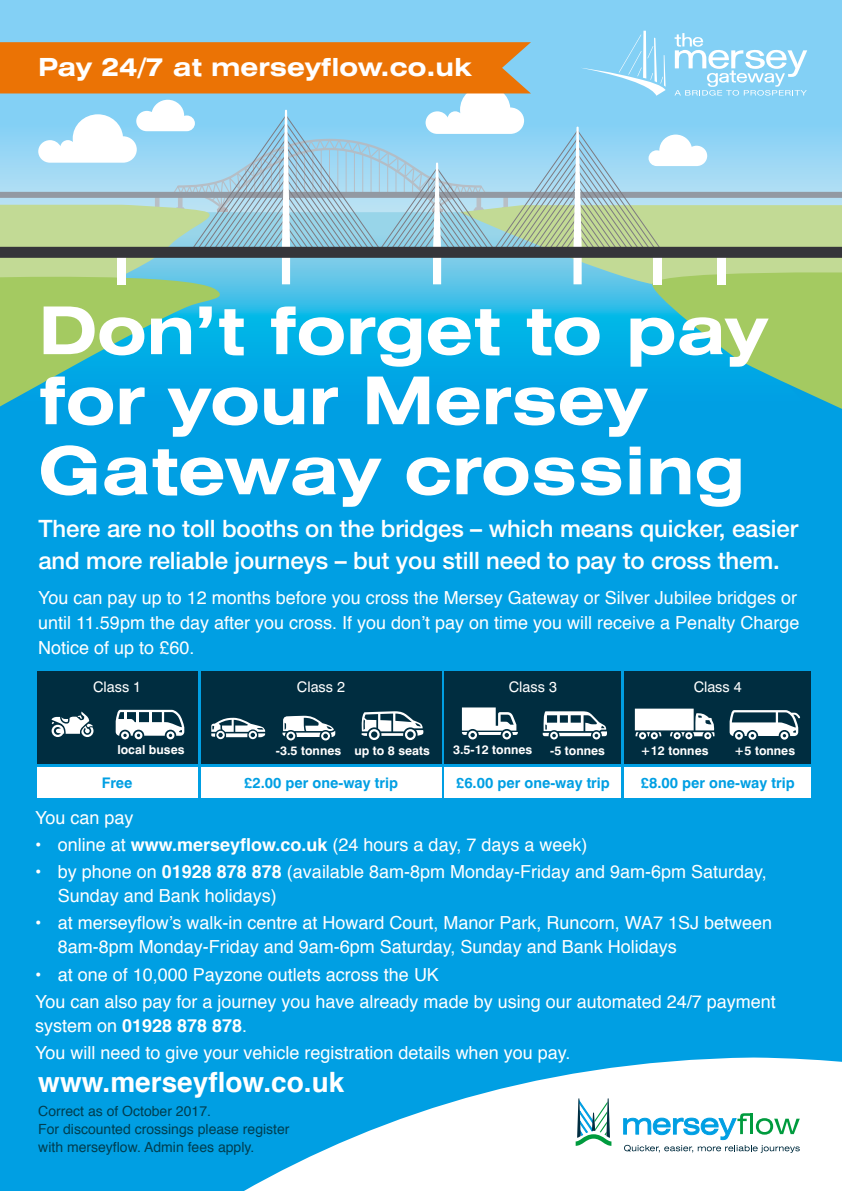
<style>
.page{position:relative;width:842px;height:1191px;background:#009fe3}
.page>*{position:absolute;margin:0;border:0;box-sizing:border-box;transform-origin:0 0}
.t1{font:700 expanded 66px/70px "Swiss 721 BT";color:#fff}
.t2{font:700 28px "Helvetica";color:#fff}
.t3{font:700 expanded 25px "Swiss 721 BT";color:#fff}
.t4{font:500 24px/32px "Helvetica Neue";letter-spacing:-.005em;color:#fff}
.t5{font:18px/25px "Helvetica";color:#fff}
.t6{font:700 14.6px "Swiss 721 BT";color:#009fe3}
.t7{font:14.6px "Swiss 721 BT";color:#fff}
.t8{font:14px/18px "Helvetica";color:#003e50}
.t9{font:700 12.4px "Swiss 721 BT";color:#fff}
.s1{font-weight:700}
</style>
<div class="page">
<div style="left:0;top:0;width:842px;height:213px;background:#83d0f5"></div>
<svg style="left:244px;top:1057px;width:598px;height:134px;fill:#fff"></svg>
<svg style="left:576px;top:1098px;width:35px;height:47px;background:#a6cec9"></svg>
<svg style="left:623px;top:1113px;width:177px;height:39px;background:#bce0e5"></svg>
<svg style="left:0;top:31px;width:842px;height:378px"></svg>
<div style="left:37px;top:671px;width:160px;height:93px;background:#002d40"></div>
<svg style="left:52px;top:711px;width:42px;height:26px"></svg>
<div style="left:201px;top:671px;width:240px;height:93px;background:#002d40"></div>
<svg style="left:211px;top:717px;width:54px;height:22px"></svg>
<svg style="left:282px;top:716px;width:53px;height:24px"></svg>
<svg style="left:361px;top:711px;width:62px;height:29px"></svg>
<div style="left:445px;top:671px;width:176px;height:93px;background:#002d40"></div>
<svg style="left:461px;top:707px;width:57px;height:32px"></svg>
<svg style="left:543px;top:711px;width:64px;height:28px"></svg>
<div style="left:624px;top:671px;width:187px;height:93px;background:#002d40"></div>
<div style="left:37px;top:767px;width:160px;height:30px;background:#fff"></div>
<div style="left:201px;top:767px;width:240px;height:30px;background:#fff"></div>
<div style="left:445px;top:767px;width:176px;height:30px;background:#fff"></div>
<div style="left:624px;top:767px;width:187px;height:30px;background:#fff"></div>
<svg style="left:635px;top:708px;width:80px;height:31px"></svg>
<svg style="left:730px;top:710px;width:70px;height:29px"></svg>
<svg style="left:116px;top:710px;width:68px;height:29px"></svg>
<h3 class="t3" style="left:38px;top:52px;width:435px">Pay 24/7 at merseyflow.co.uk</h3>
<h1 class="t1" style="left:38px;top:295px;width:731px">Don’t forget to pay for your Mersey<br>Gateway crossing</h1>
<h3 class="t4" style="left:38px;top:512px;width:761px">There are no toll booths on the bridges – which means quicker, easier and more reliable journeys – but you still need to pay to cross them.</h3>
<p class="t5" style="left:38px;top:586px;width:763px">You can pay up to 12 months before you cross the Mersey Gateway or Silver Jubilee bridges or until 11.59pm the day after you cross. If you don’t pay on time you will receive a Penalty Charge<br>Notice of up to £60.</p>
<p class="t7" style="left:93px;top:678px;width:50px">Class 1</p>
<p class="t7" style="left:297px;top:678px;width:50px">Class 2</p>
<p class="t7" style="left:509px;top:678px;width:50px">Class 3</p>
<p class="t7" style="left:694px;top:678px;width:50px">Class 4</p>
<p class="t9" style="left:117px;top:742px;width:69px">local buses</p>
<p class="t9" style="left:276px;top:743px;width:155px">-3.5 tonnes up to 8 seats</p>
<p class="t9" style="left:453px;top:742px;width:81px">3.5-12 tonnes</p>
<p class="t9" style="left:550px;top:742px;width:56px">-5 tonnes</p>
<p class="t9" style="left:641px;top:743px;width:69px">+12 tonnes</p>
<p class="t9" style="left:734px;top:742px;width:62px">+5 tonnes</p>
<p class="t6" style="left:102px;top:773px;width:32px">Free</p>
<p class="t6" style="left:244px;top:773px;width:155px">£2.00 per one-way trip</p>
<p class="t6" style="left:456px;top:773px;width:155px">£6.00 per one-way trip</p>
<p class="t6" style="left:641px;top:773px;width:155px">£8.00 per one-way trip</p>
<p class="t5" style="left:35px;top:806px;width:100px">You can pay</p>
<p class="t5" style="left:35px;top:833px;width:554px">• online at <span class="s1">www.merseyflow.co.uk</span> (24 hours a day, 7 days a week)</p>
<p class="t5" style="left:58px;top:860px;width:711px;line-height:24px;text-indent:-23px">• by phone on <span class="s1">01928 878 878</span> (available 8am-8pm Monday-Friday and 9am-6pm Saturday,<br>Sunday and Bank holidays)</p>
<p class="t5" style="left:58px;top:911px;width:716px;line-height:24px;text-indent:-23px">• at merseyflow’s walk-in centre at Howard Court, Manor Park, Runcorn, WA7 1SJ between<br>8am-8pm Monday-Friday and 9am-6pm Saturday, Sunday and Bank Holidays</p>
<p class="t5" style="left:35px;top:961px;width:742px;line-height:27px">• at one of 10,000 Payzone outlets across the UK<br>You can also pay for a journey you have already made by using our automated 24/7 payment</p>
<p class="t5" style="left:35px;top:1012px;width:537px;line-height:27px">system on <span class="s1">01928 878 878</span>.<br>You will need to give your vehicle registration details when you pay.</p>
<h2 class="t2" style="left:38px;top:1059px;width:308px">www.merseyflow.co.uk</h2>
<p class="t8" style="left:38px;top:1102px;width:253px">Correct as of October 2017.<br>For discounted crossings please register with merseyflow. Admin fees apply.</p>
</div>
